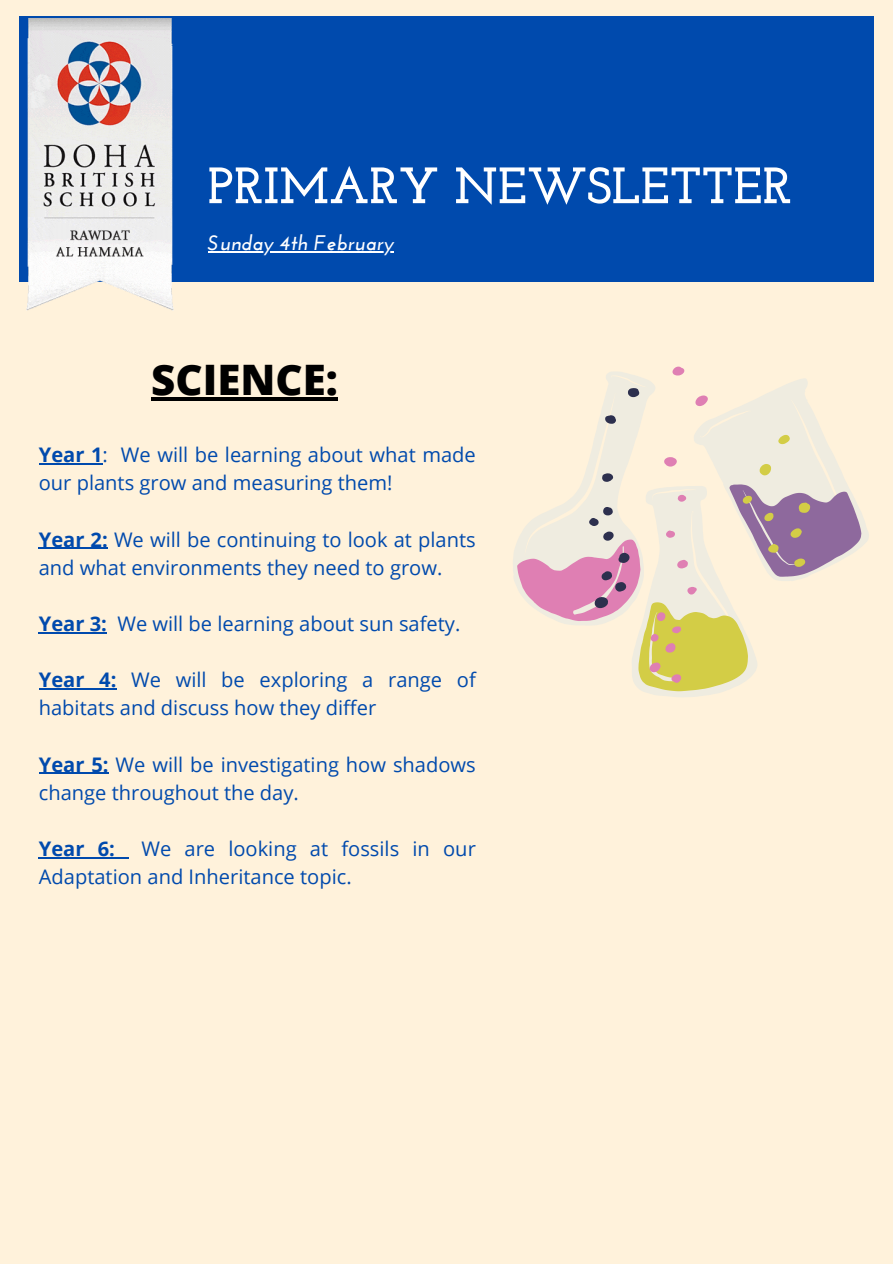
<style>
.page{position:relative;width:893px;height:1264px;background:#fff}
.page>*{position:absolute;margin:0;border:0;box-sizing:border-box;transform-origin:0 0}
.t1{font:700 51px "Josefin Slab";color:#fff}
.t2{font:800 42px "Open Sans";color:#000}
.t3{font:italic 700 21px "Josefin Sans";color:#fff}
.t4{font:20.1px/28.2px "Open Sans";color:#004aad}
.t5{font:700 20.1px "Open Sans";color:#004aad}
.s1{font-weight:700}
</style>
<div class="page">
<div style="left:0;top:0;width:892px;height:1263px;background:#fff2db"></div>
<div style="left:19px;top:17px;width:854px;height:265px;background:#004aad"></div>
<img style="left:26px;top:18px;width:148px;height:293px">
<svg style="left:513px;top:378px;width:355px;height:319px"></svg>
<svg style="left:517px;top:366px;width:190px;height:316px"></svg>
<svg style="left:589px;top:388px;width:272px;height:303px"></svg>
<hr style="left:207px;top:251px;width:186px;height:2px;background:#fff">
<hr style="left:151px;top:397px;width:187px;height:3px;background:#000">
<hr style="left:39px;top:463px;width:63px;height:1px;background:#004aad">
<hr style="left:39px;top:547px;width:69px;height:1px;background:#004aad">
<hr style="left:39px;top:632px;width:68px;height:1px;background:#004aad">
<hr style="left:39px;top:688px;width:77px;height:1px;background:#004aad">
<hr style="left:39px;top:772px;width:70px;height:1px;background:#004aad">
<hr style="left:39px;top:857px;width:76px;height:1px;background:#004aad">
<svg style="left:115px;top:857px;width:13px;height:1px"></svg>
<h1 class="t1" style="left:207px;top:165px;width:585px">PRIMARY NEWSLETTER</h1>
<h3 class="t3" style="left:207px;top:235px;width:187px">Sunday 4th February</h3>
<h2 class="t2" style="left:151px;top:350px;width:188px">SCIENCE:</h2>
<p class="t4" style="left:39px;top:440px;width:438px"><span class="s1">Year 1</span>: We will be learning about what made our plants grow and measuring them!</p>
<p class="t4" style="left:39px;top:524px;width:438px"><span class="s1">Year 2:</span> We will be continuing to look at plants and what environments they need to grow.</p>
<p class="t4" style="left:39px;top:609px;width:423px"><span class="s1">Year 3:</span> We will be learning about sun safety.</p>
<p class="t4" style="left:39px;top:665px;width:438px"><span class="s1">Year 4:</span> We will be exploring a range of habitats and discuss how they differ</p>
<p class="t4" style="left:39px;top:749px;width:438px"><span class="s1">Year 5:</span> We will be investigating how shadows change throughout the day.</p>
<p class="t5" style="left:39px;top:834px;width:78px">Year 6:</p>
<p class="t4" style="left:141px;top:834px;width:336px">We are looking at fossils in our</p>
<p class="t4" style="left:39px;top:862px;width:314px">Adaptation and Inheritance topic.</p>
</div>
